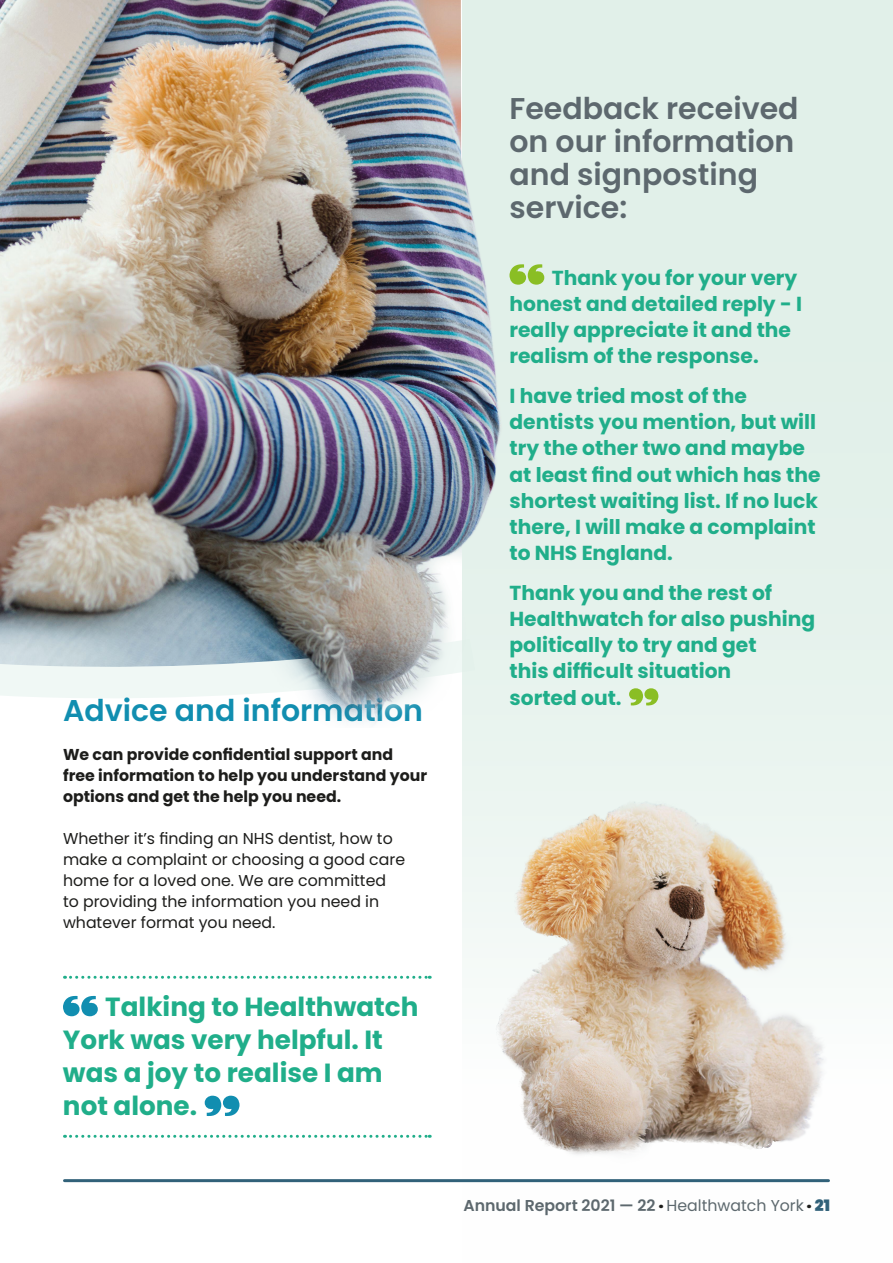
<style>
.page{position:relative;width:893px;height:1263px;background:#fff}
.page>*{position:absolute;margin:0;border:0;box-sizing:border-box;transform-origin:0 0}
.t1{font:600 30px/33px "Poppins";color:#5d686e}
.t2{font:600 30px "Poppins";color:#118eb0}
.t3{font:700 26.25px/33px "Poppins";color:#20ae8a}
.t4{font:700 20.25px/26.2px "Poppins";color:#20ae8a}
.t5{font:15.75px/21px "Poppins";color:#1d1d1b}
.t6{font:700 15.75px/21px "Poppins";color:#1d1d1b}
.t7{font:600 15.75px "Poppins";color:#5d686e}
.s1{font-weight:900;color:#1d1d1b}
.s2{font-weight:400}
.s3{font-weight:900;color:#316179}
</style>
<div class="page">
<svg style="left:65px;top:976px;width:365px;height:3px"></svg>
<svg style="left:65px;top:1135px;width:365px;height:3px"></svg>
<svg style="left:63px;top:996px;width:35px;height:20px"></svg>
<svg style="left:205px;top:1096px;width:34px;height:20px"></svg>
<div style="left:462px;top:0;width:431px;height:1263px;background:#e1f0e9"></div>
<svg style="left:629px;top:688px;width:29px;height:17px"></svg>
<img style="left:439px;top:791px;width:436px;height:460px">
<img style="left:0;top:0;width:545px;height:724px">
<hr style="left:65px;top:1179px;width:763px;height:3px;background:#316179">
<h1 class="t2" style="left:63px;top:693px;width:362px">Advice and information</h1>
<p class="t6" style="left:63px;top:744px;width:366px">We can provide confidential support and free information to help you understand your options and get the help you need.</p>
<p class="t5" style="left:63px;top:828px;width:344px">Whether it’s finding an NHS dentist, how to make a complaint or choosing a good care home for a loved one. We are committed to providing the information you need in whatever format you need.</p>
<p class="t3" style="left:63px;top:991px;width:357px;text-indent:42px">Talking to Healthwatch<br>York was very helpful. It was a joy to realise I am not alone.</p>
<h1 class="t1" style="left:509px;top:92px;width:291px">Feedback received on our information and signposting service:</h1>
<p class="t4" style="left:509px;top:265px;width:294px;text-indent:42px">Thank you for your very honest and detailed reply - I really appreciate it and the realism of the response.</p>
<p class="t4" style="left:509px;top:383px;width:313px">I have tried most of the dentists you mention, but will try the other two and maybe at least find out which has the shortest waiting list. If no luck there, I will make a complaint to NHS England.</p>
<p class="t4" style="left:509px;top:579px;width:307px">Thank you and the rest of<br>Healthwatch for also pushing politically to try and get<br>this difficult situation<br>sorted out.</p>
<p class="t7" style="left:463px;top:1197px;width:368px">Annual Report 2021 — 22 <span class="s1">·</span> <span class="s2">Healthwatch York</span> <span class="s1">·</span> <span class="s3">21</span></p>
</div>
